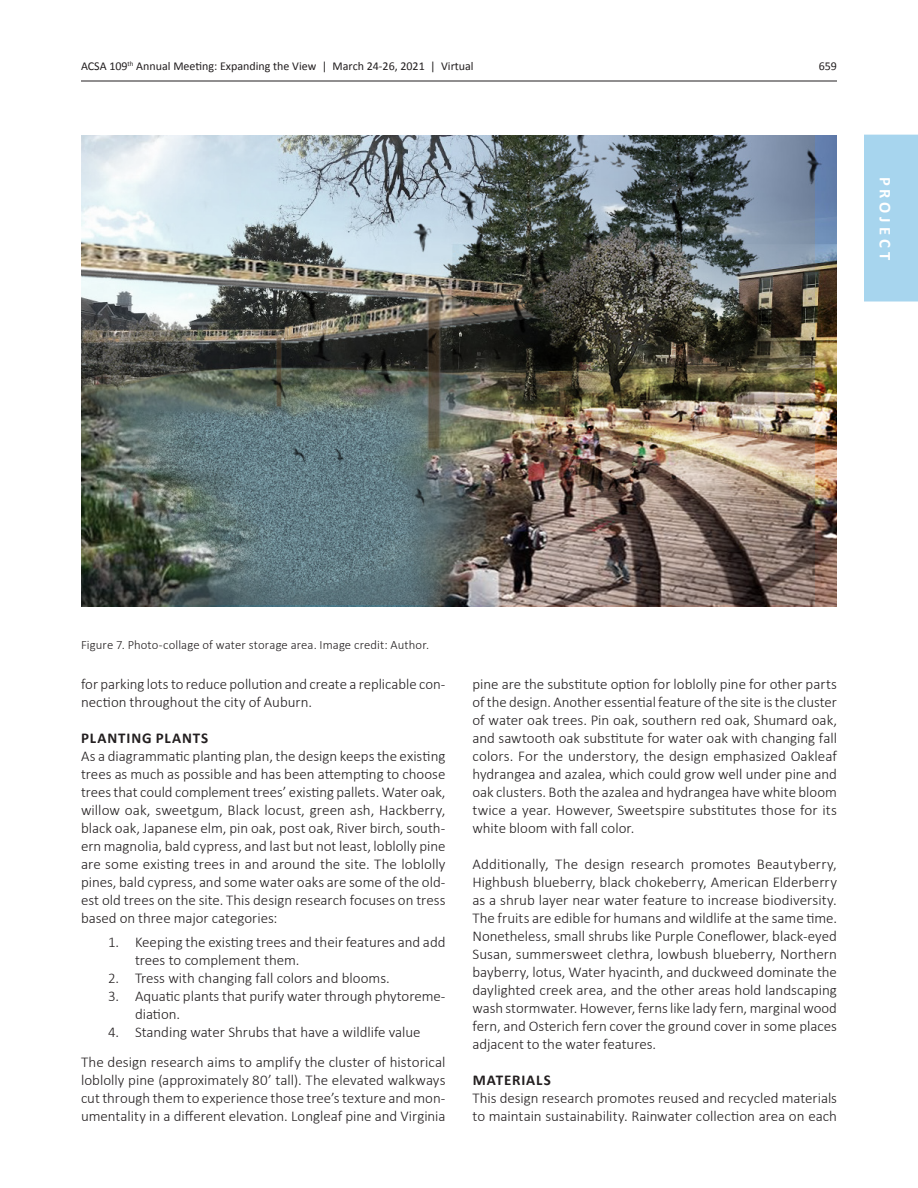
<style>
.page{position:relative;width:918px;height:1188px;background:#fff}
.page>*{position:absolute;margin:0;border:0;box-sizing:border-box;transform-origin:0 0}
.t1{font:700 16.5px "Calibri";letter-spacing:.235em;color:#fff}
._06_Main_Body_Text{font:300 15px/18px "Calibri";color:#231f20}
._05_Section_Header{font:700 15px "Calibri";letter-spacing:.055em;color:#231f20}
._07_Caption_Text{font:300 12.75px "Calibri";letter-spacing:.005em;color:#231f20}
.t2{font:12px "Calibri";color:#231f20}
</style>
<div class="page">
<hr style="left:81px;top:81px;width:756px;height:1px;background:#231f20">
<div style="left:864px;top:135px;width:54px;height:167px;background:#a7d5ee"></div>
<img style="left:81px;top:135px;width:756px;height:472px">
<img style="left:81px;top:135px;width:733px;height:470px">
<p class="t2" style="left:81px;top:58px;width:394px">ACSA 109<sup>th</sup> Annual Meeting: Expanding the View | March 24-26, 2021 | Virtual</p>
<p class="t2" style="left:819px;top:58px;width:20px">659</p>
<p class="t1" style="left:896px;top:177px;width:85px;rotate:90deg">PROJECT</p>
<p class="_07_Caption_Text" style="left:81px;top:637px;width:350px">Figure 7. Photo-collage of water storage area. Image credit: Author.</p>
<p class="_06_Main_Body_Text" style="left:81px;top:674px;width:366px">for parking lots to reduce pollution and create a replicable con&shy;nection throughout the city of Auburn.</p>
<p class="_05_Section_Header" style="left:81px;top:728px;width:129px">PLANTING PLANTS</p>
<p class="_06_Main_Body_Text" style="left:81px;top:746px;width:366px;text-align:justify">As a diagrammatic planting plan, the design keeps the existing trees as much as possible and has been attempting to choose trees that could complement trees’ existing pallets. Water oak, willow oak, sweetgum, Black locust, green ash, Hackberry, black oak, Japanese elm, pin oak, post oak, River birch, south&shy;ern magnolia, bald cypress, and last but not least, loblolly pine are some existing trees in and around the site. The loblolly pines, bald cypress, and some water oaks are some of the old&shy;est old trees on the site. This design research focuses on tress based on three major categories:</p>
<p class="_06_Main_Body_Text" style="left:135px;top:932px;width:312px;text-indent:-27px">1. Keeping the existing trees and their features and add trees to complement them.</p>
<p class="_06_Main_Body_Text" style="left:108px;top:968px;width:283px">2. Tress with changing fall colors and blooms.</p>
<p class="_06_Main_Body_Text" style="left:135px;top:986px;width:312px;text-indent:-27px">3. Aquatic plants that purify water through phytoreme&shy;diation.</p>
<p class="_06_Main_Body_Text" style="left:108px;top:1022px;width:314px">4. Standing water Shrubs that have a wildlife value</p>
<p class="_06_Main_Body_Text" style="left:81px;top:1052px;width:366px;text-align:justify">The design research aims to amplify the cluster of historical loblolly pine (approximately 80’ tall). The elevated walkways cut through them to experience those tree’s texture and mon&shy;umentality in a different elevation. Longleaf pine and Virginia</p>
<p class="_06_Main_Body_Text" style="left:472px;top:674px;width:366px;text-align:justify">pine are the substitute option for loblolly pine for other parts of the design. Another essential feature of the site is the cluster of water oak trees. Pin oak, southern red oak, Shumard oak, and sawtooth oak substitute for water oak with changing fall colors. For the understory, the design emphasized Oakleaf hydrangea and azalea, which could grow well under pine and oak clusters. Both the azalea and hydrangea have white bloom twice a year. However, Sweetspire substitutes those for its white bloom with fall color.</p>
<p class="_06_Main_Body_Text" style="left:472px;top:854px;width:366px;text-align:justify">Additionally, The design research promotes Beautyberry, Highbush blueberry, black chokeberry, American Elderberry as a shrub layer near water feature to increase biodiversity.<br>The fruits are edible for humans and wildlife at the same time.<br>Nonetheless, small shrubs like Purple Coneflower, black-eyed Susan, summersweet clethra, lowbush blueberry, Northern bayberry, lotus, Water hyacinth, and duckweed dominate the daylighted creek area, and the other areas hold landscaping wash stormwater. However, ferns like lady fern, marginal wood fern, and Osterich fern cover the ground cover in some places adjacent to the water features.</p>
<p class="_05_Section_Header" style="left:473px;top:1070px;width:80px">MATERIALS</p>
<p class="_06_Main_Body_Text" style="left:472px;top:1088px;width:366px">This design research promotes reused and recycled materials to maintain sustainability. Rainwater collection area on each</p>
</div>
